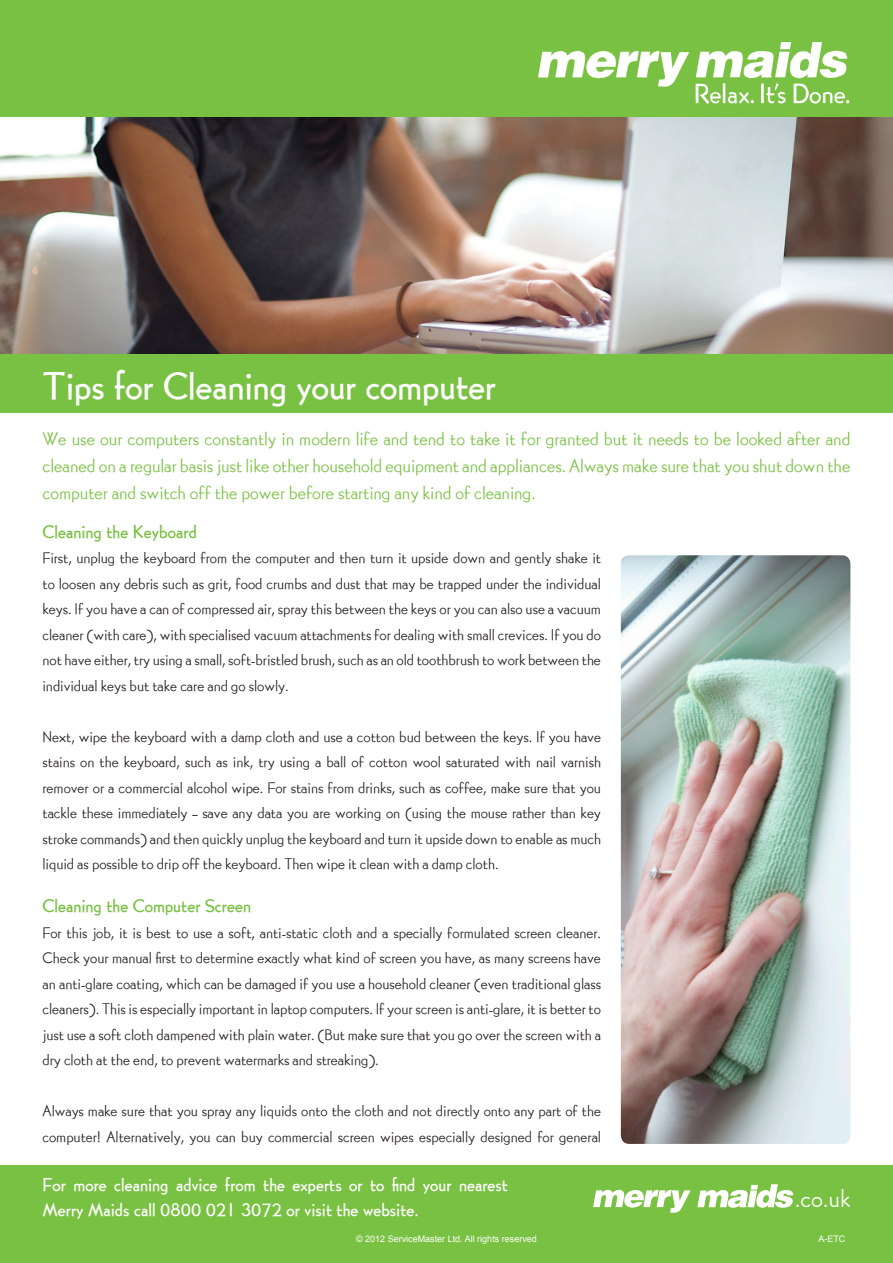
<style>
.page{position:relative;width:893px;height:1263px;background:#fff}
.page>*{position:absolute;margin:0;border:0;box-sizing:border-box;transform-origin:0 0}
.t1{font:37.5px "Bernhard Gothic SG Medium";color:#fff}
.t2{font:24.6px "Bernhard Gothic SG Book";color:#fff}
.t3{font:18px/27px "Bernhard Gothic SG Book";color:#79c142;text-align:justify}
.t4{font:18px/25.5px "Bernhard Gothic SG Medium";color:#fff}
.t5{font:18px "Bernhard Gothic SG Medium";color:#79c142}
.t6{font:15px/25.5px "Bernhard Gothic SG Book";color:#231f20;text-align:justify}
.t7{font:9px "Arial";color:#fff}
</style>
<div class="page">
<img style="left:0;top:117px;width:893px;height:237px">
<div style="left:0;top:0;width:893px;height:117px;background:#79c142"></div>
<img style="left:538px;top:43px;width:312px;height:62px">
<div style="left:0;top:354px;width:893px;height:58px;background:#79c142"></div>
<div style="left:0;top:1165px;width:893px;height:98px;background:#79c142"></div>
<svg style="left:593px;top:1190px;width:98px;height:23px"></svg>
<svg style="left:697px;top:1184px;width:97px;height:24px"></svg>
<img style="left:621px;top:555px;width:229px;height:589px">
<p class="t1" style="left:43px;top:360px;width:455px">Tips for Cleaning your computer</p>
<p class="t3" style="left:43px;top:425px;width:809px">We use our computers constantly in modern life and tend to take it for granted but it needs to be looked after and cleaned on a regular basis just like other household equipment and appliances. Always make sure that you shut down the computer and switch off the power before starting any kind of cleaning.</p>
<p class="t5" style="left:43px;top:519px;width:156px">Cleaning the Keyboard</p>
<p class="t6" style="left:43px;top:545px;width:560px">First, unplug the keyboard from the computer and then turn it upside down and gently shake it to loosen any debris such as grit, food crumbs and dust that may be trapped under the individual keys. If you have a can of compressed air, spray this between the keys or you can also use a vacuum cleaner (with care), with specialised vacuum attachments for dealing with small crevices. If you do not have either, try using a small, soft-bristled brush, such as an old toothbrush to work between the individual keys but take care and go slowly.</p>
<p class="t6" style="left:43px;top:724px;width:560px">Next, wipe the keyboard with a damp cloth and use a cotton bud between the keys. If you have stains on the keyboard, such as ink, try using a ball of cotton wool saturated with nail varnish remover or a commercial alcohol wipe. For stains from drinks, such as coffee, make sure that you tackle these immediately – save any data you are working on (using the mouse rather than key stroke commands) and then quickly unplug the keyboard and turn it upside down to enable as much liquid as possible to drip off the keyboard. Then wipe it clean with a damp cloth.</p>
<p class="t5" style="left:43px;top:893px;width:210px">Cleaning the Computer Screen</p>
<p class="t6" style="left:43px;top:920px;width:560px">For this job, it is best to use a soft, anti-static cloth and a specially formulated screen cleaner.<br>Check your manual first to determine exactly what kind of screen you have, as many screens have an anti-glare coating, which can be damaged if you use a household cleaner (even traditional glass cleaners). This is especially important in laptop computers. If your screen is anti-glare, it is better to just use a soft cloth dampened with plain water. (But make sure that you go over the screen with a dry cloth at the end, to prevent watermarks and streaking).</p>
<p class="t6" style="left:43px;top:1098px;width:560px">Always make sure that you spray any liquids onto the cloth and not directly onto any part of the computer! Alternatively, you can buy commercial screen wipes especially designed for general</p>
<p class="t4" style="left:43px;top:1171px;width:467px">For more cleaning advice from the experts or to find your nearest<br>Merry Maids call 0800 021 3072 or visit the website.</p>
<p class="t2" style="left:795px;top:1183px;width:57px">.co.uk</p>
<p class="t7" style="left:356px;top:1233px;width:182px">© 2012 ServiceMaster Ltd. All rights reserved</p>
<p class="t7" style="left:818px;top:1233px;width:28px">A-ETC</p>
</div>
